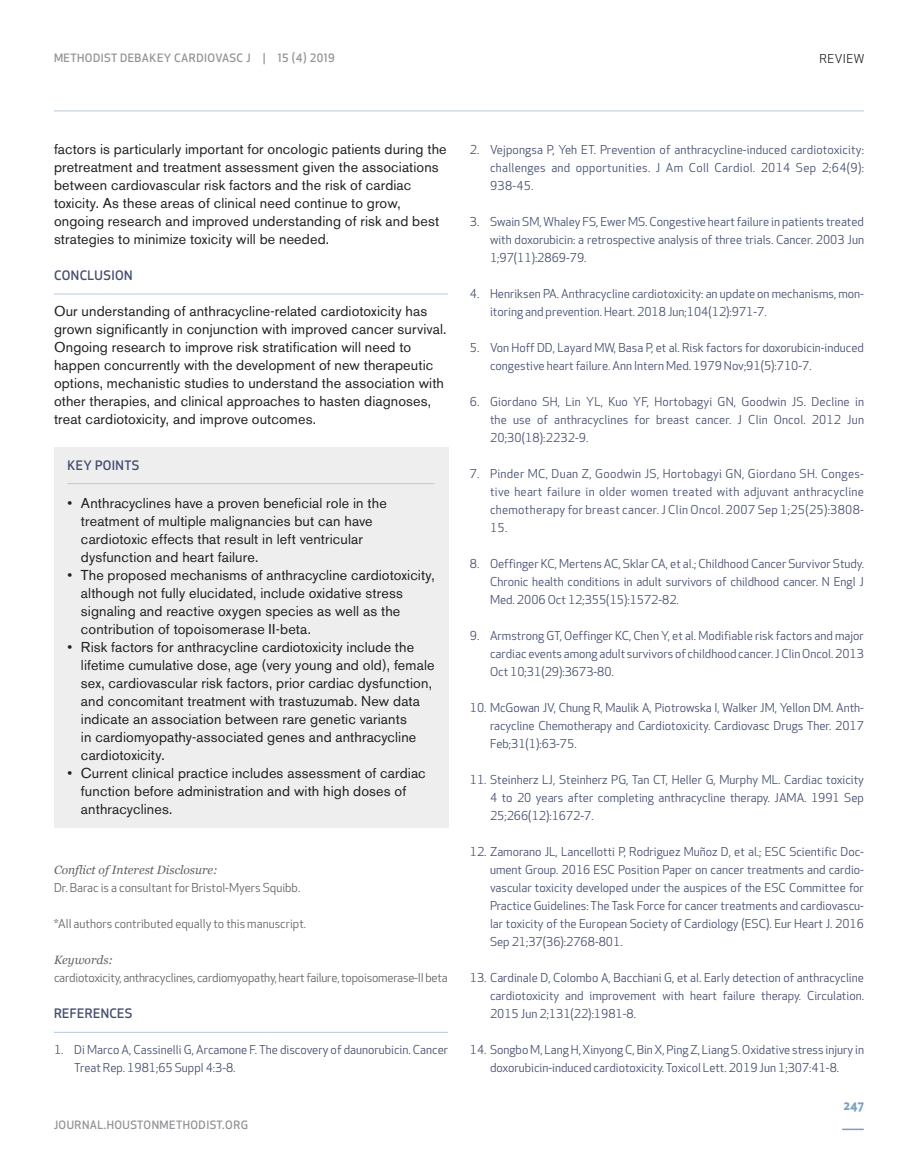
<style>
.page{position:relative;width:918px;height:1175px;background:#fff}
.page>*{position:absolute;margin:0;border:0;box-sizing:border-box;transform-origin:0 0}
.t1{font:14.25px/18px "Akzidenz Grotesk BE";letter-spacing:.01em;color:#231f20}
.t2{font:500 12.75px "Apex New";letter-spacing:.03em;color:#434d6e}
.t3{font:12px/18px "Apex New";color:#434d6e;text-align:justify}
.t4{font:12px "Apex New";letter-spacing:-.015em;color:#636366}
.t5{font:italic 12px "Georgia";color:#636366}
.t6{font:12px "Apex New";letter-spacing:.04em;color:#231f20}
.t7{font:700 12px "Apex New";color:#7b9fc3}
.t8{font:500 11.25px "Apex New";letter-spacing:.04em;color:#939598}
</style>
<div class="page">
<hr style="left:842px;top:1128px;width:22px;height:2px;background:#7b9fc3">
<hr style="left:54px;top:110px;width:810px;height:1px;background:#b8c8de">
<hr style="left:54px;top:294px;width:394px;height:1px;background:#b8c8de">
<hr style="left:54px;top:1032px;width:394px;height:1px;background:#b8c8de">
<div style="left:54px;top:447px;width:394px;height:380px;background:#eeeeef"></div>
<hr style="left:68px;top:483px;width:367px;height:1px;background:#b8c8de">
<p class="t8" style="left:54px;top:51px;width:282px">METHODIST DEBAKEY CARDIOVASC J | 15 (4) 2019</p>
<p class="t6" style="left:819px;top:51px;width:46px">REVIEW</p>
<p class="t1" style="left:54px;top:140px;width:394px">factors is particularly important for oncologic patients during the pretreatment and treatment assessment given the associations between cardiovascular risk factors and the risk of cardiac toxicity. As these areas of clinical need continue to grow, ongoing research and improved understanding of risk and best strategies to minimize toxicity will be needed.</p>
<p class="t2" style="left:54px;top:267px;width:80px">CONCLUSION</p>
<p class="t1" style="left:54px;top:302px;width:394px">Our understanding of anthracycline-related cardiotoxicity has grown significantly in conjunction with improved cancer survival.<br>Ongoing research to improve risk stratification will need to happen concurrently with the development of new therapeutic options, mechanistic studies to understand the association with other therapies, and clinical approaches to hasten diagnoses, treat cardiotoxicity, and improve outcomes.</p>
<p class="t2" style="left:68px;top:456px;width:73px">KEY POINTS</p>
<p class="t1" style="left:81px;top:494px;width:307px;text-indent:-13px">• Anthracyclines have a proven beneficial role in the treatment of multiple malignancies but can have cardiotoxic effects that result in left ventricular dysfunction and heart failure.</p>
<p class="t1" style="left:81px;top:566px;width:355px;text-indent:-13px">• The proposed mechanisms of anthracycline cardiotoxicity, although not fully elucidated, include oxidative stress signaling and reactive oxygen species as well as the contribution of topoisomerase II-beta.</p>
<p class="t1" style="left:81px;top:638px;width:355px;text-indent:-13px">• Risk factors for anthracycline cardiotoxicity include the lifetime cumulative dose, age (very young and old), female sex, cardiovascular risk factors, prior cardiac dysfunction, and concomitant treatment with trastuzumab. New data indicate an association between rare genetic variants<br>in cardiomyopathy-associated genes and anthracycline cardiotoxicity.</p>
<p class="t1" style="left:81px;top:764px;width:346px;text-indent:-13px">• Current clinical practice includes assessment of cardiac function before administration and with high doses of anthracyclines.</p>
<p class="t5" style="left:54px;top:862px;width:165px">Conflict of Interest Disclosure:</p>
<p class="t4" style="left:54px;top:880px;width:248px">Dr. Barac is a consultant for Bristol-Myers Squibb.</p>
<p class="t4" style="left:54px;top:916px;width:254px">*All authors contributed equally to this manuscript.</p>
<p class="t5" style="left:54px;top:952px;width:61px">Keywords:</p>
<p class="t4" style="left:54px;top:970px;width:395px">cardiotoxicity, anthracyclines, cardiomyopathy, heart failure, topoisomerase-II beta</p>
<p class="t2" style="left:54px;top:1005px;width:80px">REFERENCES</p>
<p class="t3" style="left:74px;top:1041px;width:375px;text-indent:-20px">1. Di Marco A, Cassinelli G, Arcamone F. The discovery of daunorubicin. Cancer<br>Treat Rep. 1981;65 Suppl 4:3-8.</p>
<p class="t8" style="left:54px;top:1117px;width:196px">JOURNAL.HOUSTONMETHODIST.ORG</p>
<p class="t3" style="left:490px;top:141px;width:375px;text-indent:-20px">2. Vejpongsa P, Yeh ET. Prevention of anthracycline-induced cardiotoxicity: challenges and opportunities. J Am Coll Cardiol. 2014 Sep 2;64(9):<br>938-45.</p>
<p class="t3" style="left:490px;top:213px;width:375px;text-indent:-20px">3. Swain SM, Whaley FS, Ewer MS. Congestive heart failure in patients treated with doxorubicin: a retrospective analysis of three trials. Cancer. 2003 Jun 1;97(11):2869-79.</p>
<p class="t3" style="left:490px;top:285px;width:375px;text-indent:-20px">4. Henriksen PA. Anthracycline cardiotoxicity: an update on mechanisms, mon&shy;itoring and prevention. Heart. 2018 Jun;104(12):971-7.</p>
<p class="t3" style="left:490px;top:339px;width:375px;text-indent:-20px">5. Von Hoff DD, Layard MW, Basa P, et al. Risk factors for doxorubicin-induced congestive heart failure. Ann Intern Med. 1979 Nov;91(5):710-7.</p>
<p class="t3" style="left:490px;top:393px;width:375px;text-indent:-20px">6. Giordano SH, Lin YL, Kuo YF, Hortobagyi GN, Goodwin JS. Decline in the use of anthracyclines for breast cancer. J Clin Oncol. 2012 Jun 20;30(18):2232-9.</p>
<p class="t3" style="left:490px;top:465px;width:375px;text-indent:-20px">7. Pinder MC, Duan Z, Goodwin JS, Hortobagyi GN, Giordano SH. Conges&shy;tive heart failure in older women treated with adjuvant anthracycline chemotherapy for breast cancer. J Clin Oncol. 2007 Sep 1;25(25):3808- 15.</p>
<p class="t3" style="left:490px;top:555px;width:375px;text-indent:-20px">8. Oeffinger KC, Mertens AC, Sklar CA, et al.; Childhood Cancer Survivor Study.<br>Chronic health conditions in adult survivors of childhood cancer. N Engl J Med. 2006 Oct 12;355(15):1572-82.</p>
<p class="t3" style="left:490px;top:627px;width:375px;text-indent:-20px">9. Armstrong GT, Oeffinger KC, Chen Y, et al. Modifiable risk factors and major cardiac events among adult survivors of childhood cancer. J Clin Oncol. 2013<br>Oct 10;31(29):3673-80.</p>
<p class="t3" style="left:490px;top:699px;width:375px;text-indent:-20px">10. McGowan JV, Chung R, Maulik A, Piotrowska I, Walker JM, Yellon DM. Anth&shy;racycline Chemotherapy and Cardiotoxicity. Cardiovasc Drugs Ther. 2017<br>Feb;31(1):63-75.</p>
<p class="t3" style="left:490px;top:771px;width:375px;text-indent:-20px">11. Steinherz LJ, Steinherz PG, Tan CT, Heller G, Murphy ML. Cardiac toxicity 4 to 20 years after completing anthracycline therapy. JAMA. 1991 Sep 25;266(12):1672-7.</p>
<p class="t3" style="left:490px;top:843px;width:375px;text-indent:-20px">12. Zamorano JL, Lancellotti P, Rodriguez Muñoz D, et al.; ESC Scientific Doc&shy;ument Group. 2016 ESC Position Paper on cancer treatments and cardio&shy;vascular toxicity developed under the auspices of the ESC Committee for Practice Guidelines: The Task Force for cancer treatments and cardiovascu&shy;lar toxicity of the European Society of Cardiology (ESC). Eur Heart J. 2016<br>Sep 21;37(36):2768-801.</p>
<p class="t3" style="left:490px;top:969px;width:375px;text-indent:-20px">13. Cardinale D, Colombo A, Bacchiani G, et al. Early detection of anthracycline cardiotoxicity and improvement with heart failure therapy. Circulation.<br>2015 Jun 2;131(22):1981-8.</p>
<p class="t3" style="left:470px;top:1041px;width:396px;text-align:center">14. Songbo M, Lang H, Xinyong C, Bin X, Ping Z, Liang S. Oxidative stress injury in doxorubicin-induced cardiotoxicity. Toxicol Lett. 2019 Jun 1;307:41-8.</p>
<p class="t7" style="left:844px;top:1097px;width:22px">247</p>
</div>
